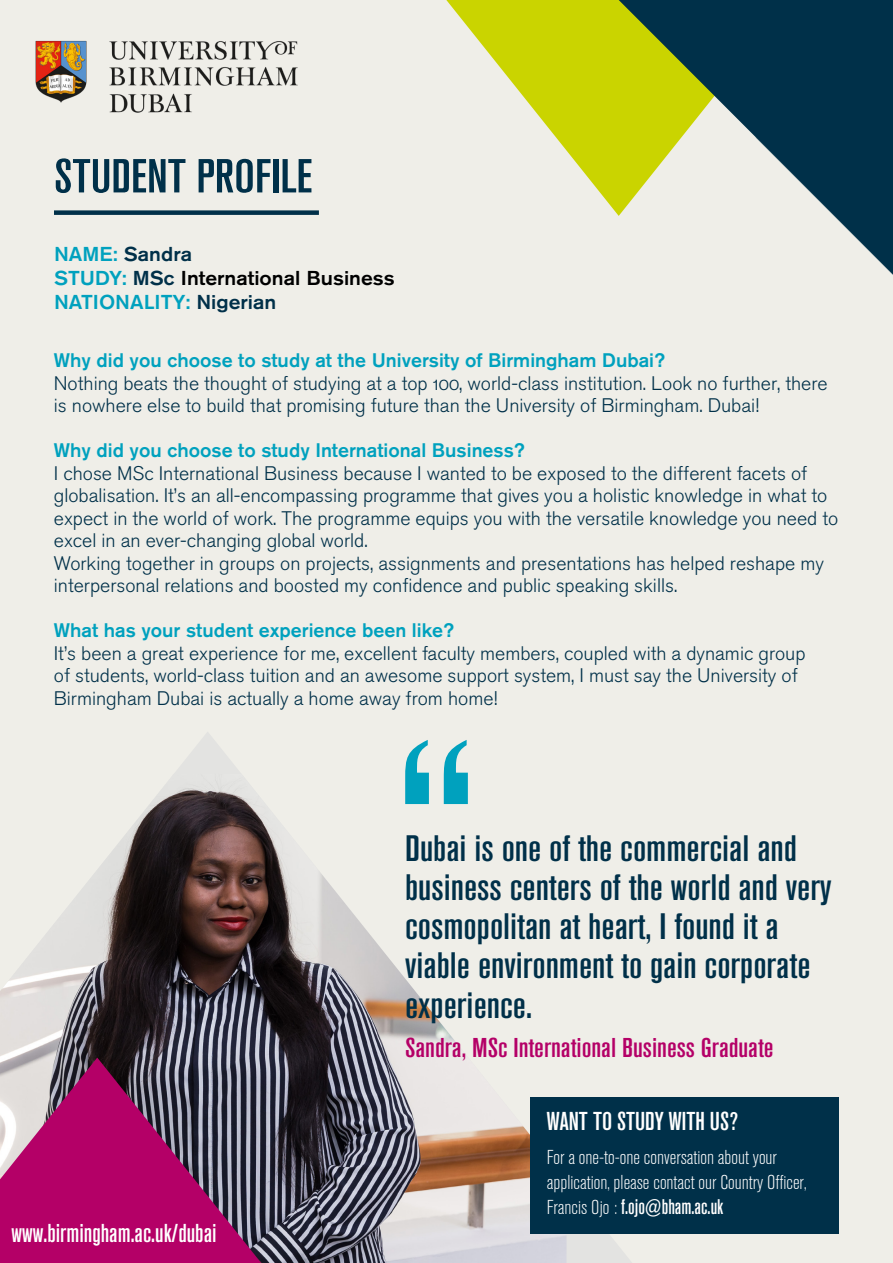
<style>
.page{position:relative;width:893px;height:1263px;background:#efeee8}
.page>*{position:absolute;margin:0;border:0;box-sizing:border-box;transform-origin:0 0}
.t1{font:500 condensed 243px "Akzidenz Grotesk BQ";color:#00a1be;scale:1.22 1}
.t2{font:500 condensed 47.25px "Akzidenz Grotesk BQ";color:#003049;scale:1.17 1}
.t3{font:500 condensed 36.45px/39px "Akzidenz Grotesk BQ";color:#003049;scale:1.16 1}
.t4{font:500 condensed 27px "Akzidenz Grotesk BQ";color:#b40067;scale:1.16 1}
.t5{font:500 condensed 25.65px "Akzidenz Grotesk BQ";color:#fff;scale:1.05 1}
.t6{font:500 condensed 21px "Akzidenz Grotesk BQ";color:#fff}
.t7{font:300 condensed 19.95px/25.2px "Akzidenz Grotesk BQ";color:#fff;scale:1.05 1}
.t8{font:500 19.95px/24px "Akzidenz Grotesk BQ";color:#00a1be;scale:1.05 1}
.t9{font:19.5px/22.5px "Akzidenz Grotesk BQ Light Os F";color:#003049}
.t10{font:500 19.5px "Akzidenz Grotesk BQ";color:#00a1be}
.s1{color:#003049}
.s2{color:#000}
.s3{font-weight:300;font-size:19.95px}
</style>
<div class="page">
<svg style="left:174px;top:732px;width:458px;height:531px"></svg>
<img style="left:0;top:774px;width:566px;height:489px">
<svg style="left:446px;top:0;width:173px;height:216px"></svg>
<svg style="left:619px;top:0;width:274px;height:275px"></svg>
<div style="left:54px;top:210px;width:265px;height:5px;background:#003049"></div>
<div style="left:530px;top:1097px;width:309px;height:137px;background:#003049"></div>
<svg style="left:0;top:1057px;width:261px;height:206px;background:#993271"></svg>
<img style="left:35px;top:40px;width:263px;height:73px">
<h2 class="t2" style="left:54px;top:149px;width:222px">STUDENT PROFILE</h2>
<p class="t8" style="left:54px;top:242px;width:326px">NAME: <span class="s1">Sandra<br></span>STUDY: <span class="s1">MSc</span> <span class="s2">International Business<br></span>NATIONALITY: <span class="s1">Nigerian</span></p>
<p class="t10" style="left:54px;top:348px;width:613px">Why did you choose to study at the University of Birmingham Dubai?</p>
<p class="t9" style="left:54px;top:372px;width:775px">Nothing beats the thought of studying at a top 100, world-class institution. Look no further, there is nowhere else to build that promising future than the University of Birmingham. Dubai!</p>
<p class="t10" style="left:54px;top:438px;width:472px">Why did you choose to study International Business?</p>
<p class="t9" style="left:54px;top:462px;width:786px">I chose MSc International Business because I wanted to be exposed to the different facets of globalisation. It’s an all-encompassing programme that gives you a holistic knowledge in what to expect in the world of work. The programme equips you with the versatile knowledge you need to excel in an ever-changing global world.<br>Working together in groups on projects, assignments and presentations has helped reshape my interpersonal relations and boosted my confidence and public speaking skills.</p>
<p class="t10" style="left:54px;top:618px;width:402px">What has your student experience been like?</p>
<p class="t9" style="left:54px;top:642px;width:753px">It’s been a great experience for me, excellent faculty members, coupled with a dynamic group of students, world-class tuition and an awesome support system, I must say the University of<br>Birmingham Dubai is actually a home away from home!</p>
<h1 class="t1" style="left:391px;top:690px;width:73px">“</h1>
<h3 class="t3" style="left:405px;top:829px;width:369px">Dubai is one of the commercial and business centers of the world and very cosmopolitan at heart, I found it a viable environment to gain corporate experience.</h3>
<h3 class="t4" style="left:405px;top:1032px;width:319px">Sandra, MSc International Business Graduate</h3>
<h3 class="t5" style="left:11px;top:1219px;width:197px">www.birmingham.ac.uk/dubai</h3>
<h3 class="t5" style="left:547px;top:1106px;width:184px">WANT TO STUDY WITH US?</h3>
<p class="t7" style="left:547px;top:1145px;width:249px">For a one-to-one conversation about your application, please contact our Country Officer,</p>
<p class="t6" style="left:547px;top:1195px;width:178px"><span class="s3">Francis Ojo :</span> f.ojo@bham.ac.uk</p>
</div>
